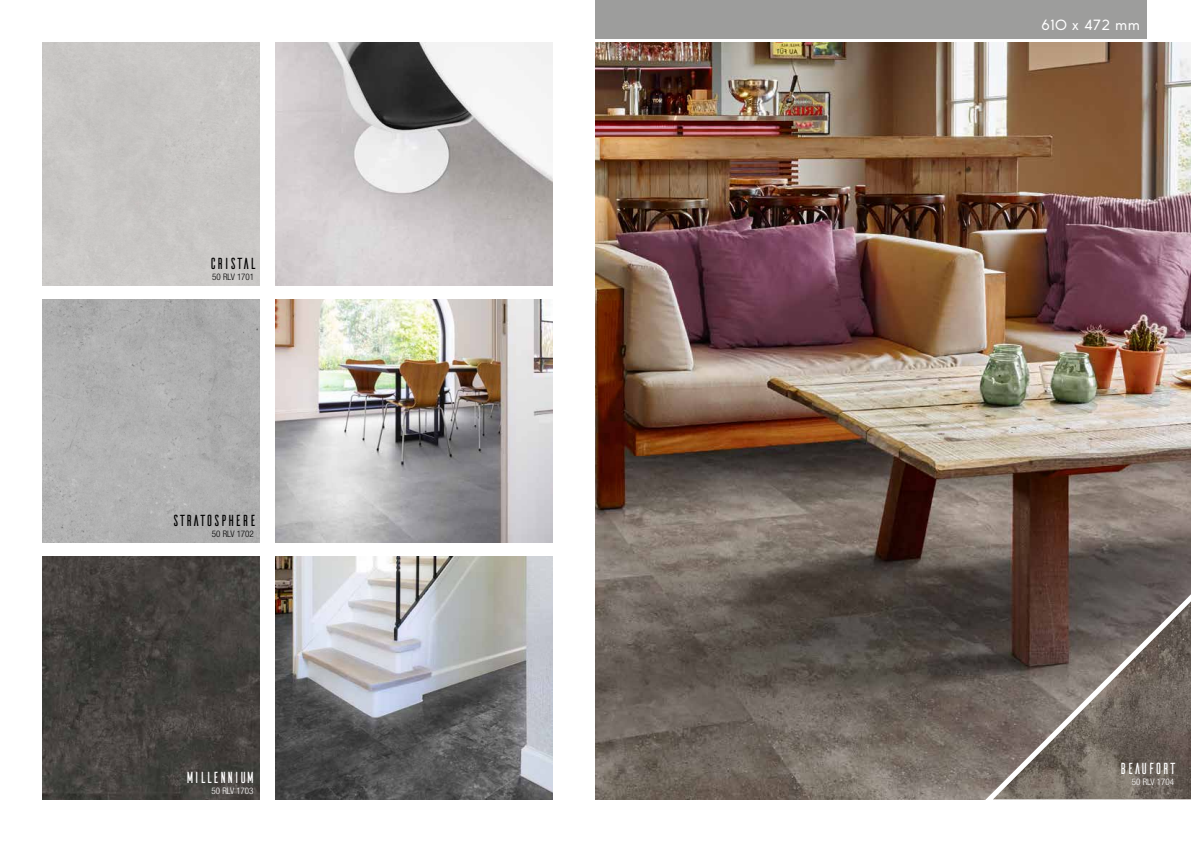
<style>
.page{position:relative;width:1191px;height:842px;background:#fff}
.page>*{position:absolute;margin:0;border:0;box-sizing:border-box;transform-origin:0 0}
.t1{font:16px "Ailerons";letter-spacing:-.15em;color:#000}
.t2{font:16px "Ailerons";letter-spacing:-.15em;color:#fff}
.t3{font:14px "Coco Gothic";letter-spacing:.025em;color:#fff}
.t4{font:300 condensed 9px "Helvetica Neue LT Std";color:#fff}
.t5{font:300 condensed 9px "Helvetica Neue LT Std";color:#000}
</style>
<div class="page">
<img style="left:595px;top:43px;width:596px;height:756px">
<div style="left:595px;top:0;width:552px;height:38px;background:#9d9d9c"></div>
<img style="left:275px;top:556px;width:278px;height:243px">
<img style="left:43px;top:557px;width:217px;height:242px">
<img style="left:275px;top:43px;width:278px;height:243px">
<img style="left:275px;top:299px;width:278px;height:243px">
<img style="left:43px;top:300px;width:217px;height:242px">
<svg style="left:974px;top:575px;width:217px;height:225px;background:#6f645e"></svg>
<p class="t1" style="left:208px;top:255px;width:50px">CRISTAL</p>
<p class="t5" style="left:212px;top:271px;width:44px">50 RLV 1701</p>
<p class="t1" style="left:171px;top:512px;width:88px">STRATOSPHERE</p>
<p class="t5" style="left:212px;top:528px;width:44px">50 RLV 1702</p>
<p class="t2" style="left:185px;top:770px;width:72px">MILLENNIUM</p>
<p class="t4" style="left:211px;top:785px;width:44px">50 RLV 1703</p>
<p class="t3" style="left:1041px;top:14px;width:100px">610 x 472 mm</p>
<p class="t2" style="left:1118px;top:761px;width:60px">BEAUFORT</p>
<p class="t4" style="left:1132px;top:777px;width:44px">50 RLV 1704</p>
</div>
